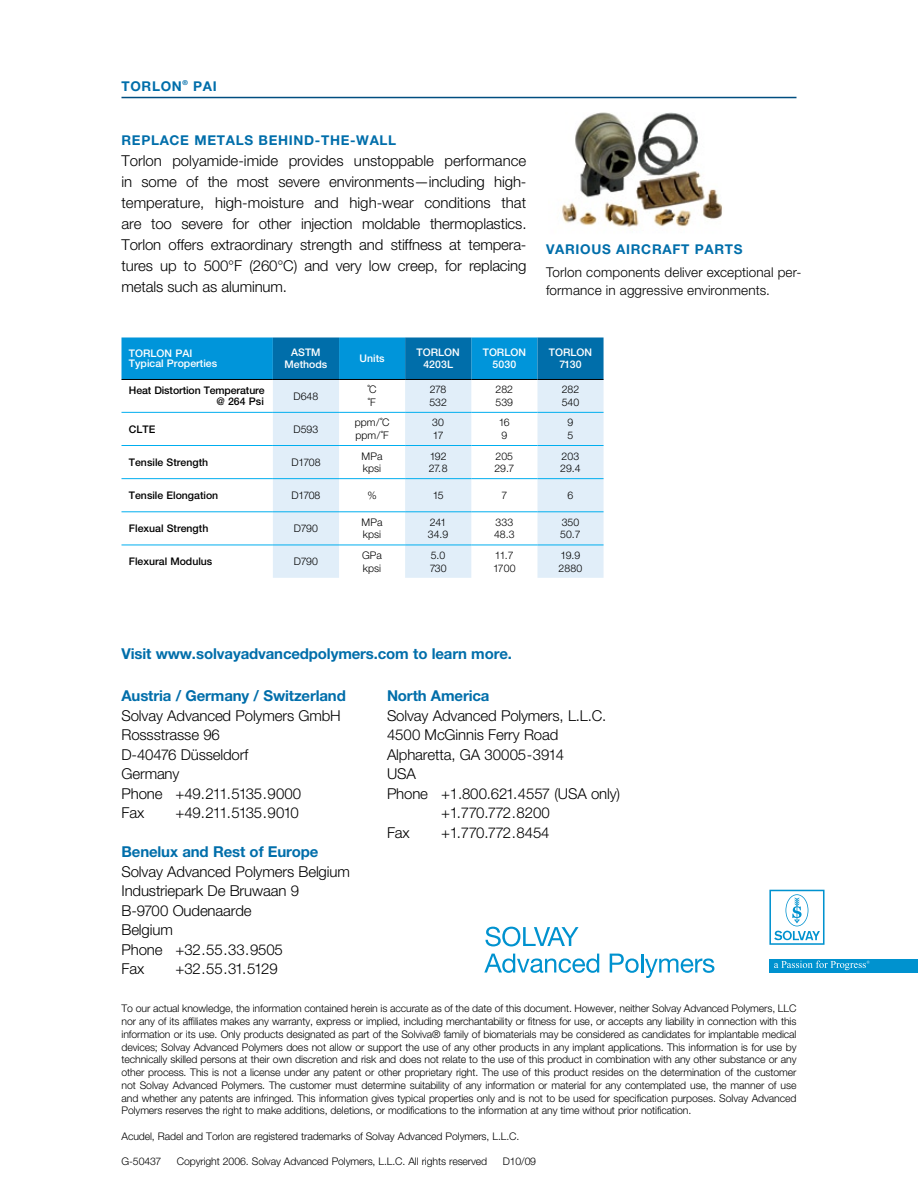
<style>
.page{position:relative;width:918px;height:1188px;background:#fff}
.page>*{position:absolute;margin:0;border:0;box-sizing:border-box;transform-origin:0 0}
.t1{font:300 15px/19.5px "Helvetica Neue LT Std";letter-spacing:-.01em;color:#000}
.t2{font:700 15px "Helvetica Neue LT Std";letter-spacing:-.01em;color:#006eaa}
.t3{font:300 15px "Helvetica Neue LT Std";letter-spacing:-.035em;color:#000}
.t4{font:300 15px "Helvetica Neue LT Std";letter-spacing:-.06em;color:#000}
.t5{font:300 15px "Helvetica Neue LT Std";letter-spacing:-.045em;color:#000}
.t6{font:300 13.5px/18px "Helvetica Neue LT Std";letter-spacing:.01em;color:#000}
.t7{font:700 13.5px "Helvetica Neue LT Std";letter-spacing:.05em;color:#006eaa}
.t8{font:300 10.5px/12.6px "Helvetica Neue LT Std";letter-spacing:-.01em;color:#000}
.t9{font:500 10.5px/10.5px "Helvetica Neue LT Std";color:#000;text-align:right}
.t10{font:500 10.5px/12.6px "Helvetica Neue LT Std";color:#fff;text-align:center}
</style>
<div class="page">
<svg style="left:122px;top:338px;width:482px;height:41px;background:#0084c6"></svg>
<svg style="left:122px;top:411px;width:151px;height:134px"></svg>
<svg style="left:273px;top:380px;width:331px;height:198px;fill:#e1eef9"></svg>
<hr style="left:122px;top:379px;width:151px;height:1px;background:#000">
<hr style="left:273px;top:379px;width:66px;height:1px;background:#000">
<hr style="left:339px;top:379px;width:66px;height:1px;background:#000">
<hr style="left:405px;top:379px;width:66px;height:1px;background:#000">
<hr style="left:471px;top:379px;width:66px;height:1px;background:#000">
<hr style="left:537px;top:379px;width:67px;height:1px;background:#000">
<hr style="left:122px;top:412px;width:151px;height:1px;background:#00aeef">
<hr style="left:273px;top:412px;width:66px;height:1px;background:#00aeef">
<hr style="left:339px;top:412px;width:66px;height:1px;background:#00aeef">
<hr style="left:405px;top:412px;width:66px;height:1px;background:#00aeef">
<hr style="left:471px;top:412px;width:66px;height:1px;background:#00aeef">
<hr style="left:537px;top:412px;width:67px;height:1px;background:#00aeef">
<hr style="left:122px;top:445px;width:151px;height:1px;background:#00aeef">
<hr style="left:273px;top:445px;width:66px;height:1px;background:#00aeef">
<hr style="left:339px;top:445px;width:66px;height:1px;background:#00aeef">
<hr style="left:405px;top:445px;width:66px;height:1px;background:#00aeef">
<hr style="left:471px;top:445px;width:66px;height:1px;background:#00aeef">
<hr style="left:537px;top:445px;width:67px;height:1px;background:#00aeef">
<hr style="left:122px;top:478px;width:151px;height:1px;background:#00aeef">
<hr style="left:273px;top:478px;width:66px;height:1px;background:#00aeef">
<hr style="left:339px;top:478px;width:66px;height:1px;background:#00aeef">
<hr style="left:405px;top:478px;width:66px;height:1px;background:#00aeef">
<hr style="left:471px;top:478px;width:66px;height:1px;background:#00aeef">
<hr style="left:537px;top:478px;width:67px;height:1px;background:#00aeef">
<hr style="left:122px;top:511px;width:151px;height:1px;background:#00aeef">
<hr style="left:273px;top:511px;width:66px;height:1px;background:#00aeef">
<hr style="left:339px;top:511px;width:66px;height:1px;background:#00aeef">
<hr style="left:405px;top:511px;width:66px;height:1px;background:#00aeef">
<hr style="left:471px;top:511px;width:66px;height:1px;background:#00aeef">
<hr style="left:537px;top:511px;width:67px;height:1px;background:#00aeef">
<hr style="left:122px;top:545px;width:151px;height:1px;background:#00aeef">
<hr style="left:273px;top:545px;width:66px;height:1px;background:#00aeef">
<hr style="left:339px;top:545px;width:66px;height:1px;background:#00aeef">
<hr style="left:405px;top:545px;width:66px;height:1px;background:#00aeef">
<hr style="left:471px;top:545px;width:66px;height:1px;background:#00aeef">
<hr style="left:537px;top:545px;width:67px;height:1px;background:#00aeef">
<img style="left:549px;top:96px;width:187px;height:131px">
<hr style="left:122px;top:97px;width:674px;height:1px;background:#004e80">
<svg style="left:486px;top:927px;width:93px;height:19px"></svg>
<svg style="left:484px;top:954px;width:115px;height:19px"></svg>
<svg style="left:610px;top:954px;width:104px;height:24px"></svg>
<div style="left:769px;top:959px;width:149px;height:14px;background:#0092cf"></div>
<svg style="left:774px;top:961px;width:96px;height:9px"></svg>
<svg style="left:769px;top:890px;width:56px;height:55px"></svg>
<p class="t7" style="left:122px;top:77px;width:95px">TORLON<sup>®</sup> PAI</p>
<p class="t7" style="left:122px;top:132px;width:276px">Replace Metals Behind-the-Wall</p>
<p class="t1" style="left:122px;top:150px;width:407px;line-height:21px;text-align:justify">Torlon polyamide-imide provides unstoppable performance in some of the most severe environments—including high&shy;temperature, high-moisture and high-wear conditions that are too severe for other injection moldable thermoplastics.<br>Torlon offers extraordinary strength and stiffness at tempera&shy;tures up to 500°F (260°C) and very low creep, for replacing metals such as aluminum.</p>
<p class="t7" style="left:546px;top:240px;width:11px">var</p>
<p class="t7" style="left:576px;top:240px;width:167px">ious aircraft parts</p>
<p class="t6" style="left:546px;top:263px;width:257px">Torlon components deliver exceptional per&shy;formance in aggressive environments.</p>
<p class="t10" style="left:129px;top:348px;width:90px;line-height:10.5px;text-align:left">TORLON PAI<br>Typical Properties</p>
<p class="t10" style="left:285px;top:346px;width:44px">ASTM<br>Methods</p>
<p class="t10" style="left:360px;top:352px;width:27px">Units</p>
<p class="t10" style="left:417px;top:346px;width:45px">TORLON<br>4203L</p>
<p class="t10" style="left:483px;top:346px;width:45px">TORLON<br>5030</p>
<p class="t10" style="left:549px;top:346px;width:45px">TORLON<br>7130</p>
<p class="t9" style="left:129px;top:385px;width:137px">Heat Distortion Temperature @ 264 Psi</p>
<p class="t8" style="left:294px;top:389px;width:26px">D648</p>
<p class="t8" style="left:368px;top:383px;width:10px">˚C ˚F</p>
<p class="t8" style="left:429px;top:383px;width:19px">278<br>532</p>
<p class="t8" style="left:496px;top:383px;width:19px">282<br>539</p>
<p class="t8" style="left:562px;top:383px;width:19px">282<br>540</p>
<p class="t9" style="left:129px;top:424px;width:28px">CLTE</p>
<p class="t8" style="left:294px;top:422px;width:26px">D593</p>
<p class="t8" style="left:355px;top:416px;width:36px">ppm/˚C ppm/˚F</p>
<p class="t8" style="left:432px;top:416px;width:13px">30<br>17</p>
<p class="t8" style="left:499px;top:416px;width:12px">16<br>9</p>
<p class="t8" style="left:568px;top:416px;width:7px">9<br>5</p>
<p class="t9" style="left:129px;top:457px;width:81px">Tensile Strength</p>
<p class="t8" style="left:291px;top:456px;width:31px">D1708</p>
<p class="t8" style="left:362px;top:449px;width:22px">MPa kpsi</p>
<p class="t8" style="left:429px;top:449px;width:20px">192<br>27.8</p>
<p class="t8" style="left:494px;top:449px;width:21px">205<br>29.7</p>
<p class="t8" style="left:560px;top:449px;width:22px">203<br>29.4</p>
<p class="t9" style="left:129px;top:490px;width:91px">Tensile Elongation</p>
<p class="t8" style="left:291px;top:489px;width:31px">D1708</p>
<p class="t8" style="left:367px;top:489px;width:11px">%</p>
<p class="t8" style="left:433px;top:489px;width:12px">15</p>
<p class="t8" style="left:501px;top:489px;width:7px">7</p>
<p class="t8" style="left:568px;top:489px;width:7px">6</p>
<p class="t9" style="left:129px;top:523px;width:81px">Flexual Strength</p>
<p class="t8" style="left:294px;top:522px;width:26px">D790</p>
<p class="t8" style="left:362px;top:516px;width:22px">MPa kpsi</p>
<p class="t8" style="left:428px;top:516px;width:22px">241<br>34.9</p>
<p class="t8" style="left:494px;top:516px;width:22px">333<br>48.3</p>
<p class="t8" style="left:560px;top:516px;width:22px">350<br>50.7</p>
<p class="t9" style="left:129px;top:556px;width:85px">Flexural Modulus</p>
<p class="t8" style="left:294px;top:555px;width:26px">D790</p>
<p class="t8" style="left:362px;top:549px;width:21px">GPa kpsi</p>
<p class="t8" style="left:430px;top:549px;width:18px">5.0<br>730</p>
<p class="t8" style="left:493px;top:549px;width:24px">11.7<br>1700</p>
<p class="t8" style="left:559px;top:549px;width:25px">19.9<br>2880</p>
<h1 class="t2" style="left:122px;top:644px;width:392px">Visit www.solvayadvancedpolymers.com to learn more.</h1>
<h1 class="t2" style="left:122px;top:687px;width:226px">Austria / Germany / Switzerland</h1>
<h1 class="t1" style="left:122px;top:706px;width:221px">Solvay Advanced Polymers GmbH<br>Rossstrasse 96<br>D-40476 Düsseldorf<br>Germany<br>Phone +49.211.5135.9000<br>Fax</h1>
<h1 class="t4" style="left:176px;top:804px;width:125px">+49.211.5135.9010</h1>
<h1 class="t2" style="left:122px;top:843px;width:199px">Benelux and Rest of Europe</h1>
<h1 class="t1" style="left:122px;top:862px;width:230px">Solvay Advanced Polymers Belgium<br>Industriepark De Bruwaan 9<br>B-9700 Oudenaarde<br>Belgium<br>Phone +32.55.33.9505<br>Fax</h1>
<h1 class="t5" style="left:176px;top:960px;width:104px">+32.55.31.5129</h1>
<h1 class="t2" style="left:387px;top:687px;width:104px">North America</h1>
<h1 class="t1" style="left:387px;top:706px;width:221px">Solvay Advanced Polymers, L.L.C.</h1>
<h1 class="t1" style="left:387px;top:725px;width:173px">4500 McGinnis Ferry Road</h1>
<h1 class="t1" style="left:387px;top:745px;width:178px">Alpharetta, GA 30005-3914</h1>
<h1 class="t1" style="left:387px;top:764px;width:30px">USA</h1>
<h1 class="t1" style="left:387px;top:784px;width:235px">Phone +1.800.621.4557 (USA only)</h1>
<h1 class="t3" style="left:441px;top:804px;width:110px">+1.770.772.8200</h1>
<h1 class="t1" style="left:387px;top:823px;width:24px">Fax</h1>
<h1 class="t3" style="left:441px;top:823px;width:110px">+1.770.772.8454</h1>
<p class="t8" style="left:122px;top:1002px;width:677px;text-align:justify">To our actual knowledge, the information contained herein is accurate as of the date of this document. However, neither Solvay Advanced Polymers, LLC nor any of its affiliates makes any warranty, express or implied, including merchantability or fitness for use, or accepts any liability in connection with this information or its use. Only products designated as part of the Solviva® family of biomaterials may be considered as candidates for implantable medical devices; Solvay Advanced Polymers does not allow or support the use of any other products in any implant applications. This information is for use by technically skilled persons at their own discretion and risk and does not relate to the use of this product in combination with any other substance or any other process. This is not a license under any patent or other proprietary right. The use of this product resides on the determination of the customer not Solvay Advanced Polymers. The customer must determine suitability of any information or material for any contemplated use, the manner of use and whether any patents are infringed. This information gives typical properties only and is not to be used for specification purposes. Solvay Advanced Polymers reserves the right to make additions, deletions, or modifications to the information at any time without prior notification.</p>
<p class="t8" style="left:122px;top:1130px;width:399px">Acudel, Radel and Torlon are registered trademarks of Solvay Advanced Polymers, L.L.C.</p>
<p class="t8" style="left:122px;top:1155px;width:41px">G-50437</p>
<p class="t8" style="left:177px;top:1155px;width:312px">Copyright 2006. Solvay Advanced Polymers, L.L.C. All rights reserved</p>
<p class="t8" style="left:503px;top:1155px;width:35px">D10/09</p>
</div>
